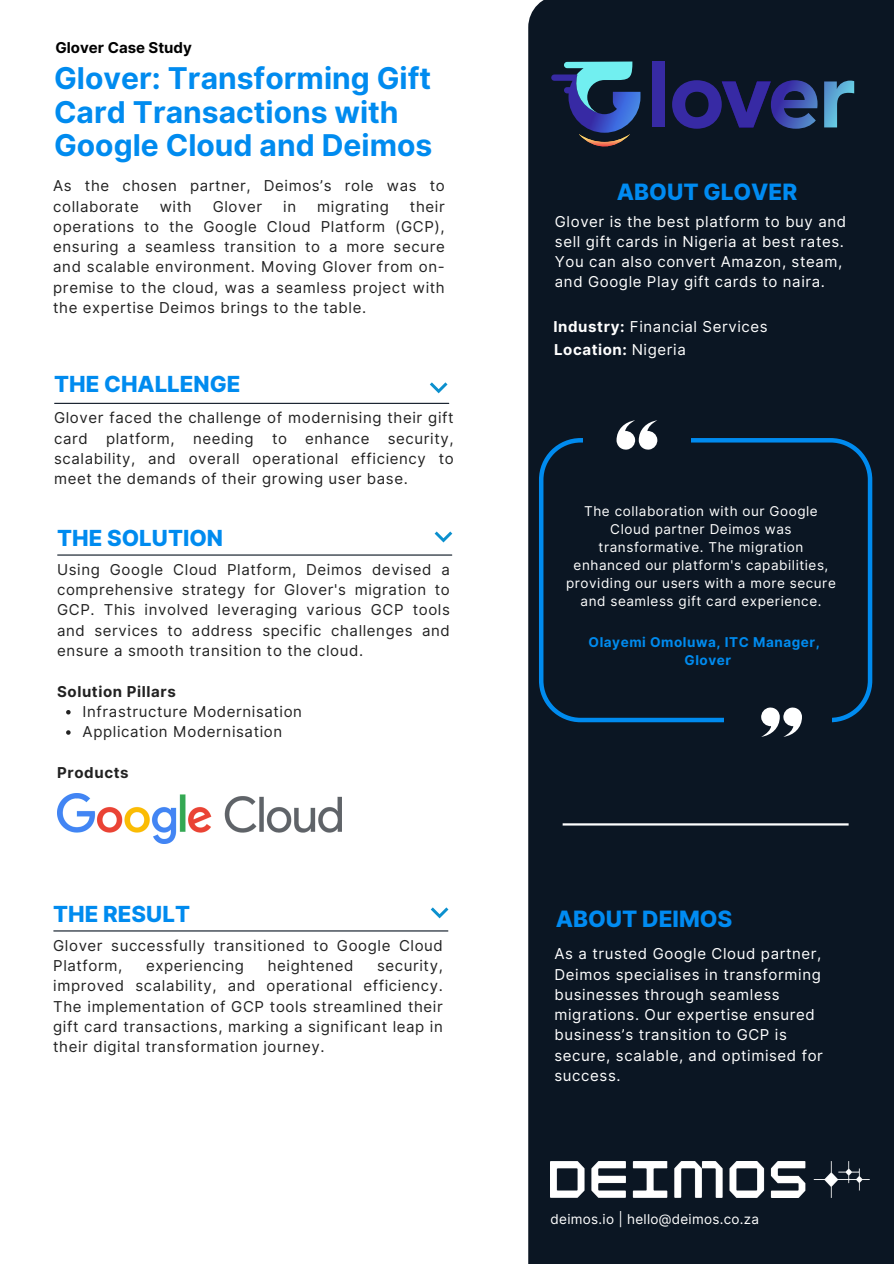
<style>
.page{position:relative;width:894px;height:1264px;background:#fff}
.page>*{position:absolute;margin:0;border:0;box-sizing:border-box;transform-origin:0 0}
.t1{font:700 30px/33.8px "Inter";color:#008bef}
.t2{font:800 22.5px "Inter";color:#008bf2}
.t3{font:800 22.2px "Inter";color:#008bef}
.t4{font:15px/20.2px "Inter";letter-spacing:.04em;color:#222;text-align:justify}
.t5{font:15px/20.2px "Inter";letter-spacing:.04em;color:#fff}
.t6{font:700 15px "Inter";letter-spacing:.04em;color:#222}
.t7{font:700 15px "Inter";letter-spacing:.04em;color:#fff}
.t8{font:700 15px "Inter";color:#000}
.t9{font:13.5px/18px "Inter";letter-spacing:.04em;color:#fff;text-align:center}
.t10{font:700 13.5px/18px "Inter";letter-spacing:.04em;color:#008bef;text-align:center}
.t11{font:13.5px "Inter";letter-spacing:.02em;color:#fff}
.s1{font-weight:700}
.s2{font-weight:400}
</style>
<div class="page">
<hr style="left:55px;top:403px;width:393px;height:1px;background:#0b1623">
<hr style="left:58px;top:554px;width:393px;height:1px;background:#0b1623">
<svg style="left:430px;top:382px;width:17px;height:11px"></svg>
<svg style="left:434px;top:531px;width:18px;height:11px"></svg>
<hr style="left:54px;top:930px;width:394px;height:1px;background:#0b1623">
<svg style="left:430px;top:907px;width:18px;height:11px"></svg>
<div style="left:528px;top:0;width:365px;height:1263px;background:#0b1623"></div>
<div style="left:539px;top:438px;width:333px;height:284px;background:#0b1623"></div>
<div style="left:583px;top:420px;width:108px;height:42px;background:#0b1623"></div>
<div style="left:723px;top:701px;width:108px;height:43px;background:#0b1623"></div>
<svg style="left:761px;top:707px;width:40px;height:29px"></svg>
<svg style="left:616px;top:420px;width:41px;height:30px"></svg>
<img style="left:550px;top:1161px;width:319px;height:36px">
<hr style="left:562px;top:823px;width:286px;height:2px;background:#fff">
<svg style="left:66px;top:710px;width:5px;height:4px"></svg>
<svg style="left:66px;top:730px;width:5px;height:4px"></svg>
<div style="left:652px;top:61px;width:13px;height:66px;background:#372aa4"></div>
<svg style="left:672px;top:80px;width:182px;height:49px;background:#28326f"></svg>
<svg style="left:551px;top:61px;width:89px;height:85px;background:#2f4d72"></svg>
<img style="left:57px;top:793px;width:285px;height:50px">
<p class="t8" style="left:55px;top:39px;width:138px">Glover Case Study</p>
<p class="t1" style="left:54px;top:61px;width:379px">Glover: Transforming Gift<br>Card Transactions with<br>Google Cloud and Deimos</p>
<p class="t4" style="left:53px;top:176px;width:393px">As the chosen partner, Deimos’s role was to collaborate</p>
<p class="t4" style="left:53px;top:196px;width:393px;text-indent:356px">their operations to the Google Cloud Platform (GCP), ensuring a seamless transition to a more secure and scalable environment. Moving Glover from on&shy;premise to the cloud, was a seamless project with the expertise Deimos brings to the table.</p>
<p class="t4" style="left:160px;top:196px;width:33px">with</p>
<p class="t4" style="left:213px;top:196px;width:51px">Glover</p>
<p class="t4" style="left:283px;top:196px;width:14px">in</p>
<p class="t4" style="left:317px;top:196px;width:73px">migrating</p>
<p class="t3" style="left:54px;top:370px;width:188px">THE CHALLENGE</p>
<p class="t4" style="left:54px;top:408px;width:401px">Glover faced the challenge of modernising their gift card platform, needing to enhance security, scalability, and overall operational efficiency to meet the demands of their growing user base.</p>
<p class="t3" style="left:57px;top:524px;width:167px">THE SOLUTION</p>
<p class="t4" style="left:57px;top:559px;width:394px">Using Google Cloud Platform, Deimos devised a comprehensive strategy for Glover's migration to GCP. This involved leveraging various GCP tools and services to address specific challenges and ensure a smooth transition to the cloud.</p>
<p class="t6" style="left:57px;top:682px;width:120px">Solution Pillars</p>
<p class="t4" style="left:83px;top:701px;width:221px">Infrastructure Modernisation</p>
<p class="t4" style="left:83px;top:721px;width:201px">Application Modernisation</p>
<p class="t6" style="left:57px;top:763px;width:73px">Products</p>
<p class="t3" style="left:53px;top:900px;width:138px">THE RESULT</p>
<p class="t4" style="left:53px;top:935px;width:391px">Glover successfully transitioned to Google Cloud<br>Platform,</p>
<p class="t4" style="left:53px;top:955px;width:391px;text-indent:324px">security, improved scalability, and operational efficiency.<br>The implementation of GCP tools streamlined their gift card transactions, marking a significant leap in their digital transformation journey.</p>
<p class="t4" style="left:146px;top:955px;width:99px">experiencing</p>
<p class="t4" style="left:268px;top:955px;width:87px">heightened</p>
<p class="t2" style="left:616px;top:178px;width:182px">ABOUT GLOVER</p>
<p class="t5" style="left:554px;top:211px;width:293px">Glover is the best platform to buy and sell gift cards in Nigeria at best rates.<br>You can also convert Amazon, steam, and Google Play gift cards to naira.</p>
<p class="t5" style="left:553px;top:317px;width:216px"><span class="s1">Industry:</span> Financial Services</p>
<p class="t7" style="left:554px;top:340px;width:133px">Location: <span class="s2">Nigeria</span></p>
<p class="t9" style="left:566px;top:502px;width:271px">The collaboration with our Google Cloud partner Deimos was transformative. The migration enhanced our platform's capabilities, providing our users with a more secure and seamless gift card experience.</p>
<p class="t10" style="left:588px;top:633px;width:233px">Olayemi Omoluwa, ITC Manager,<br>Glover</p>
<p class="t2" style="left:555px;top:905px;width:178px">ABOUT DEIMOS</p>
<p class="t5" style="left:554px;top:943px;width:270px">As a trusted Google Cloud partner,<br>Deimos specialises in transforming businesses through seamless migrations. Our expertise ensured business’s transition to GCP is secure, scalable, and optimised for success.</p>
<p class="t11" style="left:550px;top:1210px;width:210px">deimos.io | hello@deimos.co.za</p>
</div>
